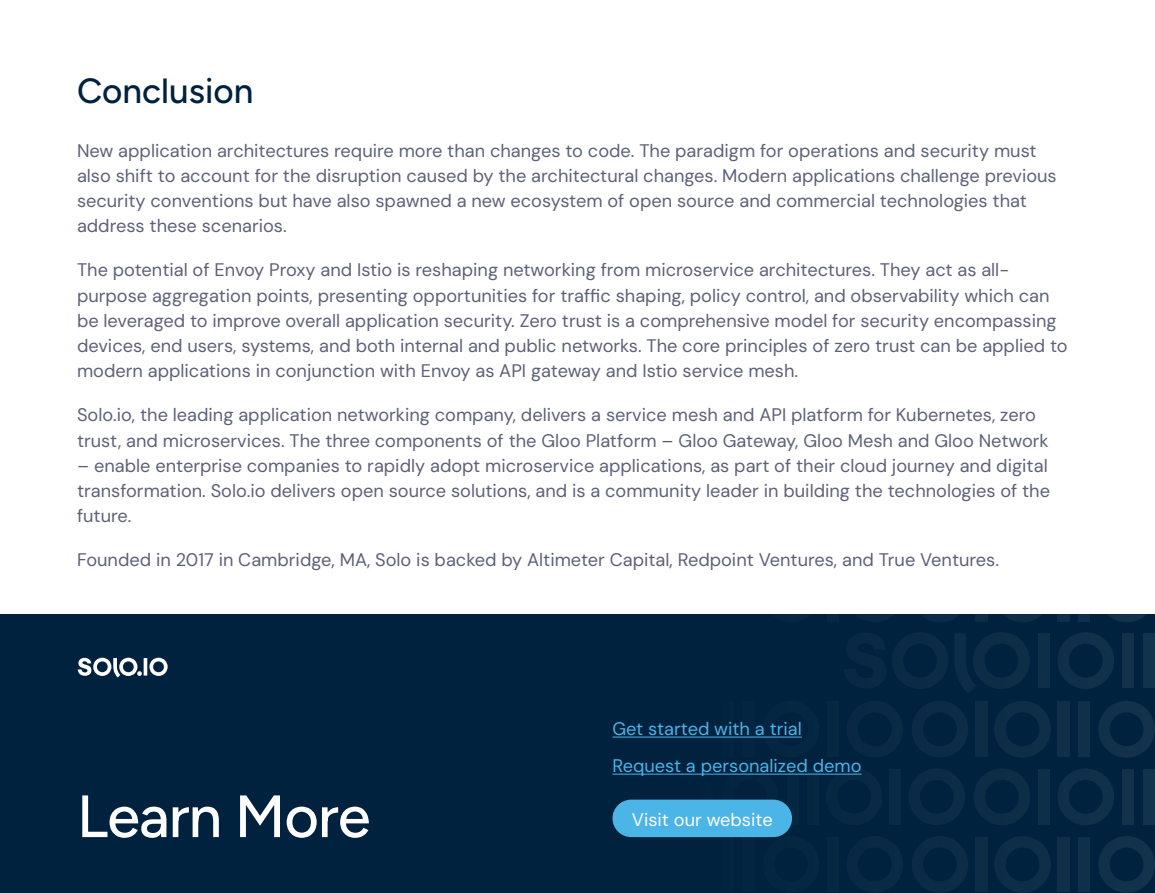
<style>
.page{position:relative;width:1155px;height:893px;background:#fff}
.page>*{position:absolute;margin:0;border:0;box-sizing:border-box;transform-origin:0 0}
.t1{font:500 59.5px "Figtree";letter-spacing:-.015em;color:#fff}
.t2{font:500 35px "Figtree";color:#00223e}
.t3{font:18.2px/25.2px "DM Sans";color:#5c6178}
.t4{font:18.2px "DM Sans";color:#4bb5e8}
.t5{font:18.2px "DM Sans";color:#fff}
</style>
<div class="page">
<div style="left:0;top:614px;width:1155px;height:278px;background:#00223e"></div>
<svg style="left:1098px;top:836px;width:57px;height:56px"></svg>
<svg style="left:995px;top:836px;width:56px;height:56px"></svg>
<svg style="left:926px;top:836px;width:42px;height:56px"></svg>
<svg style="left:762px;top:835px;width:20px;height:3px"></svg>
<div style="left:1078px;top:837px;width:11px;height:54px;background:#102f4a"></div>
<div style="left:1058px;top:837px;width:11px;height:54px;background:#102f4a"></div>
<div style="left:976px;top:837px;width:11px;height:54px;background:#0d2d47"></div>
<div style="left:827px;top:837px;width:12px;height:54px;background:#072843"></div>
<div style="left:743px;top:837px;width:11px;height:54px;background:#042541"></div>
<svg style="left:1098px;top:701px;width:57px;height:57px"></svg>
<svg style="left:995px;top:701px;width:56px;height:56px"></svg>
<svg style="left:926px;top:701px;width:42px;height:56px"></svg>
<svg style="left:762px;top:737px;width:40px;height:1px"></svg>
<div style="left:1078px;top:702px;width:11px;height:54px;background:#102f4a"></div>
<div style="left:1058px;top:702px;width:11px;height:54px;background:#102f4a"></div>
<div style="left:976px;top:702px;width:11px;height:54px;background:#0d2d47"></div>
<div style="left:827px;top:702px;width:12px;height:54px;background:#072843"></div>
<div style="left:743px;top:702px;width:11px;height:54px;background:#042541"></div>
<svg style="left:1107px;top:614px;width:39px;height:8px"></svg>
<svg style="left:1003px;top:614px;width:39px;height:8px"></svg>
<svg style="left:926px;top:614px;width:33px;height:8px"></svg>
<svg style="left:1078px;top:614px;width:11px;height:7px"></svg>
<svg style="left:1058px;top:614px;width:11px;height:7px"></svg>
<svg style="left:976px;top:614px;width:11px;height:7px"></svg>
<svg style="left:722px;top:774px;width:57px;height:1px"></svg>
<svg style="left:656px;top:774px;width:58px;height:1px"></svg>
<svg style="left:826px;top:774px;width:36px;height:1px"></svg>
<svg style="left:926px;top:769px;width:39px;height:56px"></svg>
<svg style="left:974px;top:769px;width:56px;height:56px"></svg>
<svg style="left:1058px;top:769px;width:56px;height:56px"></svg>
<div style="left:787px;top:769px;width:12px;height:55px;background:#062742"></div>
<div style="left:808px;top:769px;width:11px;height:55px;background:#062742"></div>
<div style="left:889px;top:769px;width:12px;height:55px;background:#092944"></div>
<div style="left:1038px;top:769px;width:11px;height:55px;background:#0f2f49"></div>
<div style="left:1122px;top:769px;width:12px;height:55px;background:#12314b"></div>
<div style="left:1144px;top:769px;width:11px;height:55px;background:#13324c"></div>
<svg style="left:1058px;top:632px;width:56px;height:57px"></svg>
<div style="left:1038px;top:633px;width:11px;height:55px;background:#0f2f49"></div>
<div style="left:1122px;top:633px;width:12px;height:55px;background:#12314b"></div>
<div style="left:1144px;top:633px;width:11px;height:55px;background:#13324c"></div>
<svg style="left:926px;top:632px;width:104px;height:61px"></svg>
<svg style="left:78px;top:657px;width:90px;height:20px"></svg>
<div style="left:612px;top:799px;width:180px;height:38px;background:#4bb5e8;border-radius:19px"></div>
<hr style="left:612px;top:773px;width:250px;height:1px;background:#4bb5e8">
<hr style="left:612px;top:736px;width:190px;height:1px;background:#4bb5e8">
<h2 class="t2" style="left:77px;top:71px;width:178px">Conclusion</h2>
<p class="t3" style="left:77px;top:137px;width:981px">New application architectures require more than changes to code. The paradigm for operations and security must also shift to account for the disruption caused by the architectural changes. Modern applications challenge previous security conventions but have also spawned a new ecosystem of open source and commercial technologies that address these scenarios.</p>
<p class="t3" style="left:77px;top:257px;width:992px">The potential of Envoy Proxy and Istio is reshaping networking from microservice architectures. They act as all&shy;purpose aggregation points, presenting opportunities for traffic shaping, policy control, and observability which can be leveraged to improve overall application security. Zero trust is a comprehensive model for security encompassing devices, end users, systems, and both internal and public networks. The core principles of zero trust can be applied to modern applications in conjunction with Envoy as API gateway and Istio service mesh.</p>
<p class="t3" style="left:77px;top:402px;width:973px">Solo.io, the leading application networking company, delivers a service mesh and API platform for Kubernetes, zero trust, and microservices. The three components of the Gloo Platform – Gloo Gateway, Gloo Mesh and Gloo Network</p>
<p class="t3" style="left:77px;top:452px;width:975px">– enable enterprise companies to rapidly adopt microservice applications, as part of their cloud journey and digital transformation. Solo.io delivers open source solutions, and is a community leader in building the technologies of the future.</p>
<p class="t3" style="left:77px;top:547px;width:924px">Founded in 2017 in Cambridge, MA, Solo is backed by Altimeter Capital, Redpoint Ventures, and True Ventures.</p>
<p class="t4" style="left:612px;top:717px;width:191px">Get started with a trial</p>
<h1 class="t1" style="left:77px;top:782px;width:295px">Learn More</h1>
<p class="t4" style="left:612px;top:754px;width:251px">Request a personalized demo</p>
<p class="t5" style="left:632px;top:808px;width:142px">Visit our website</p>
</div>
